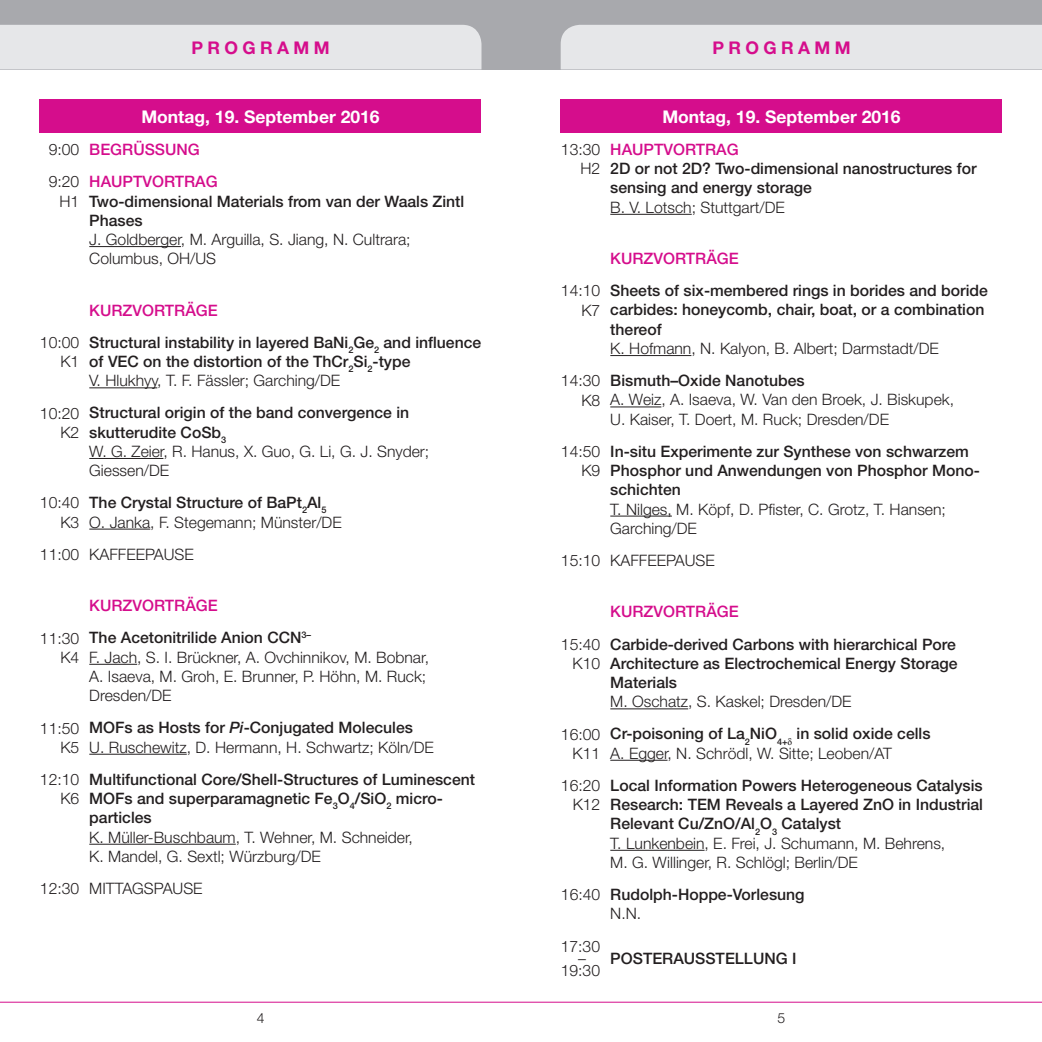
<style>
.page{position:relative;width:1042px;height:1042px;background:#fff}
.page>*{position:absolute;margin:0;border:0;box-sizing:border-box;transform-origin:0 0}
.t1{font:700 17.5px "Helvetica Neue";color:#fff}
.t2{font:700 17.5px "Helvetica Neue";letter-spacing:.25em;color:#d50d8c}
.t3{font:500 15.75px/19.2px "Helvetica Neue";color:#231f20}
.t4{font:300 15.75px/19.2px "Helvetica Neue";color:#231f20;text-align:right}
.t5{font:500 15.75px/32.4px "Helvetica Neue";color:#d50d8c}
.t6{font:300 14px "Helvetica Neue";color:#231f20}
.s1{font-weight:300;color:#231f20}
.s2{font-weight:300}
.s3{font-weight:500}
.s4{font-weight:500;font-style:italic}
</style>
<div class="page">
<div style="left:0;top:0;width:521px;height:69px;background:#a8a9ad"></div>
<div style="left:521px;top:0;width:521px;height:69px;background:#a8a9ad"></div>
<div style="left:561px;top:25px;width:481px;height:44px;background:#e6e7e9"></div>
<div style="left:0;top:25px;width:481px;height:44px;background:#e6e7e9"></div>
<hr style="left:0;top:1002px;width:521px;height:1px;background:#d50d8c">
<hr style="left:521px;top:1002px;width:521px;height:1px;background:#d50d8c">
<div style="left:561px;top:99px;width:441px;height:34px;background:#d50d8c"></div>
<hr style="left:610px;top:214px;width:82px;height:1px;background:#231f20">
<hr style="left:610px;top:355px;width:81px;height:1px;background:#231f20">
<hr style="left:610px;top:406px;width:51px;height:1px;background:#231f20">
<hr style="left:610px;top:516px;width:62px;height:1px;background:#231f20">
<hr style="left:610px;top:708px;width:78px;height:1px;background:#231f20">
<hr style="left:610px;top:760px;width:57px;height:1px;background:#231f20">
<hr style="left:610px;top:850px;width:94px;height:1px;background:#231f20">
<div style="left:40px;top:99px;width:441px;height:34px;background:#d50d8c"></div>
<hr style="left:89px;top:246px;width:92px;height:1px;background:#231f20">
<hr style="left:89px;top:387px;width:68px;height:1px;background:#231f20">
<hr style="left:89px;top:458px;width:74px;height:1px;background:#231f20">
<hr style="left:89px;top:529px;width:61px;height:1px;background:#231f20">
<hr style="left:89px;top:664px;width:48px;height:1px;background:#231f20">
<hr style="left:89px;top:754px;width:98px;height:1px;background:#231f20">
<hr style="left:89px;top:844px;width:147px;height:1px;background:#231f20">
<p class="t2" style="left:191px;top:37px;width:140px">PROGRAMM</p>
<p class="t2" style="left:712px;top:37px;width:140px">PROGRAMM</p>
<p class="t1" style="left:141px;top:106px;width:240px">Montag, 19. September 2016</p>
<p class="t5" style="left:49px;top:133px;width:153px"><span class="s1">9:00</span> BEGRÜSSUNG<br><span class="s1">9:20</span></p>
<p class="t4" style="left:60px;top:191px;width:21px">H1</p>
<p class="t5" style="left:89px;top:165px;width:130px">HAUPTVORTRAG</p>
<p class="t3" style="left:89px;top:191px;width:376px">Two-dimensional Materials from van der Waals Zintl<br>Phases</p>
<p class="t4" style="left:89px;top:229px;width:323px;text-align:left">J. Goldberger, M. Arguilla, S. Jiang, N. Cultrara;<br>Columbus, OH/US</p>
<p class="t5" style="left:89px;top:294px;width:130px">KURZVORTRÄGE</p>
<p class="t4" style="left:40px;top:332px;width:41px">10:00<br>K1</p>
<p class="t3" style="left:89px;top:332px;width:393px">Structural instability in layered BaNi<sub>2</sub>Ge<sub>2</sub> and influence of VEC on the distortion of the ThCr<sub>2</sub>Si<sub>2</sub>-type<br><span class="s2">V. Hlukhyy, T. F. Fässler; Garching/DE</span></p>
<p class="t4" style="left:40px;top:403px;width:41px">10:20<br>K2</p>
<p class="t3" style="left:89px;top:403px;width:341px">Structural origin of the band convergence in skutterudite CoSb<sub>3<br></sub><span class="s2">W. G. Zeier, R. Hanus, X. Guo, G. Li, G. J. Snyder;<br>Giessen/DE</span></p>
<p class="t4" style="left:40px;top:493px;width:41px">10:40<br>K3</p>
<p class="t4" style="left:89px;top:493px;width:254px;text-align:left"><span class="s3">The Crystal Structure of BaPt</span><sub>2</sub><span class="s3">Al</span><sub>5<br></sub>O. Janka, F. Stegemann; Münster/DE</p>
<p class="t4" style="left:40px;top:544px;width:155px">11:00 KAFFEEPAUSE</p>
<p class="t5" style="left:89px;top:589px;width:130px">KURZVORTRÄGE</p>
<p class="t4" style="left:40px;top:628px;width:41px">11:30<br>K4</p>
<p class="t4" style="left:89px;top:628px;width:341px;text-align:left"><span class="s3">The Acetonitrilide Anion CCN</span><sup>3–<br></sup>F. Jach, S. I. Brückner, A. Ovchinnikov, M. Bobnar, A. Isaeva, M. Groh, E. Brunner, P. Höhn, M. Ruck; Dresden/DE</p>
<p class="t4" style="left:40px;top:718px;width:41px">11:50<br>K5</p>
<p class="t4" style="left:89px;top:718px;width:346px;text-align:left"><span class="s3">MOFs as Hosts for</span> <span class="s4">Pi</span><span class="s3">-Conjugated Molecules<br></span>U. Ruschewitz, D. Hermann, H. Schwartz; Köln/DE</p>
<p class="t4" style="left:40px;top:769px;width:41px">12:10<br>K6</p>
<p class="t3" style="left:89px;top:769px;width:387px">Multifunctional Core/Shell-Structures of Luminescent<br>MOFs and superparamagnetic Fe<sub>3</sub>O<sub>4</sub>/SiO<sub>2</sub> micro&shy;particles</p>
<p class="t4" style="left:89px;top:827px;width:325px;text-align:left">K. Müller-Buschbaum, T. Wehner, M. Schneider,<br>K. Mandel, G. Sextl; Würzburg/DE</p>
<p class="t4" style="left:40px;top:878px;width:164px">12:30 MITTAGSPAUSE</p>
<p class="t1" style="left:662px;top:106px;width:240px">Montag, 19. September 2016</p>
<p class="t4" style="left:561px;top:140px;width:41px">13:30<br>H2</p>
<p class="t5" style="left:610px;top:133px;width:130px">HAUPTVORTRAG</p>
<p class="t3" style="left:610px;top:159px;width:368px">2D or not 2D? Two-dimensional nanostructures for sensing and energy storage</p>
<p class="t4" style="left:610px;top:197px;width:176px">B. V. Lotsch; Stuttgart/DE</p>
<p class="t5" style="left:610px;top:242px;width:130px">KURZVORTRÄGE</p>
<p class="t4" style="left:561px;top:281px;width:41px">14:10<br>K7</p>
<p class="t3" style="left:610px;top:281px;width:379px">Sheets of six-membered rings in borides and boride carbides: honeycomb, chair, boat, or a combination thereof</p>
<p class="t4" style="left:610px;top:338px;width:330px">K. Hofmann, N. Kalyon, B. Albert; Darmstadt/DE</p>
<p class="t4" style="left:561px;top:371px;width:41px">14:30<br>K8</p>
<p class="t3" style="left:610px;top:371px;width:196px">Bismuth–Oxide Nanotubes</p>
<p class="t4" style="left:610px;top:390px;width:345px;text-align:left">A. Weiz, A. Isaeva, W. Van den Broek, J. Biskupek,<br>U. Kaiser, T. Doert, M. Ruck; Dresden/DE</p>
<p class="t4" style="left:561px;top:441px;width:41px">14:50<br>K9</p>
<p class="t3" style="left:610px;top:441px;width:371px">In-situ Experimente zur Synthese von schwarzem<br>Phosphor und Anwendungen von Phosphor Mono&shy;schichten</p>
<p class="t4" style="left:610px;top:499px;width:337px;text-align:left">T. Nilges, M. Köpf, D. Pfister, C. Grotz, T. Hansen;<br>Garching/DE</p>
<p class="t4" style="left:561px;top:550px;width:155px">15:10 KAFFEEPAUSE</p>
<p class="t5" style="left:610px;top:595px;width:130px">KURZVORTRÄGE</p>
<p class="t4" style="left:561px;top:634px;width:41px">15:40<br>K10</p>
<p class="t3" style="left:610px;top:634px;width:349px;text-align:justify">Carbide-derived Carbons with hierarchical Pore Architecture as Electrochemical Energy Storage Materials</p>
<p class="t4" style="left:610px;top:692px;width:243px">M. Oschatz, S. Kaskel; Dresden/DE</p>
<p class="t4" style="left:561px;top:724px;width:41px">16:00<br>K11</p>
<p class="t3" style="left:610px;top:724px;width:322px">Cr-poisoning of La<sub>2</sub>NiO<sub>4+</sub> in solid oxide cells<br><span class="s2">A. Egger, N. Schrödl, W. Sitte; Leoben/AT</span></p>
<p class="t4" style="left:561px;top:775px;width:41px">16:20<br>K12</p>
<p class="t3" style="left:610px;top:775px;width:374px">Local Information Powers Heterogeneous Catalysis Research: TEM Reveals a Layered ZnO in Industrial Relevant Cu/ZnO/Al<sub>2</sub>O<sub>3</sub> Catalyst<br><span class="s2">T. Lunkenbein, E. Frei, J. Schumann, M. Behrens,<br>M. G. Willinger, R. Schlögl; Berlin/DE</span></p>
<p class="t3" style="left:610px;top:884px;width:196px;text-indent:-49px"><span class="s2">16:40</span> Rudolph-Hoppe-Vorlesung<br><span class="s2">N.N.</span></p>
<p class="t4" style="left:561px;top:939px;width:41px;line-height:12.2px;text-align:center">17:30 –<br>19:30</p>
<p class="t3" style="left:610px;top:948px;width:188px">POSTERAUSSTELLUNG I</p>
<p class="t6" style="left:257px;top:1010px;width:9px">4</p>
<p class="t6" style="left:777px;top:1010px;width:9px">5</p>
</div>
